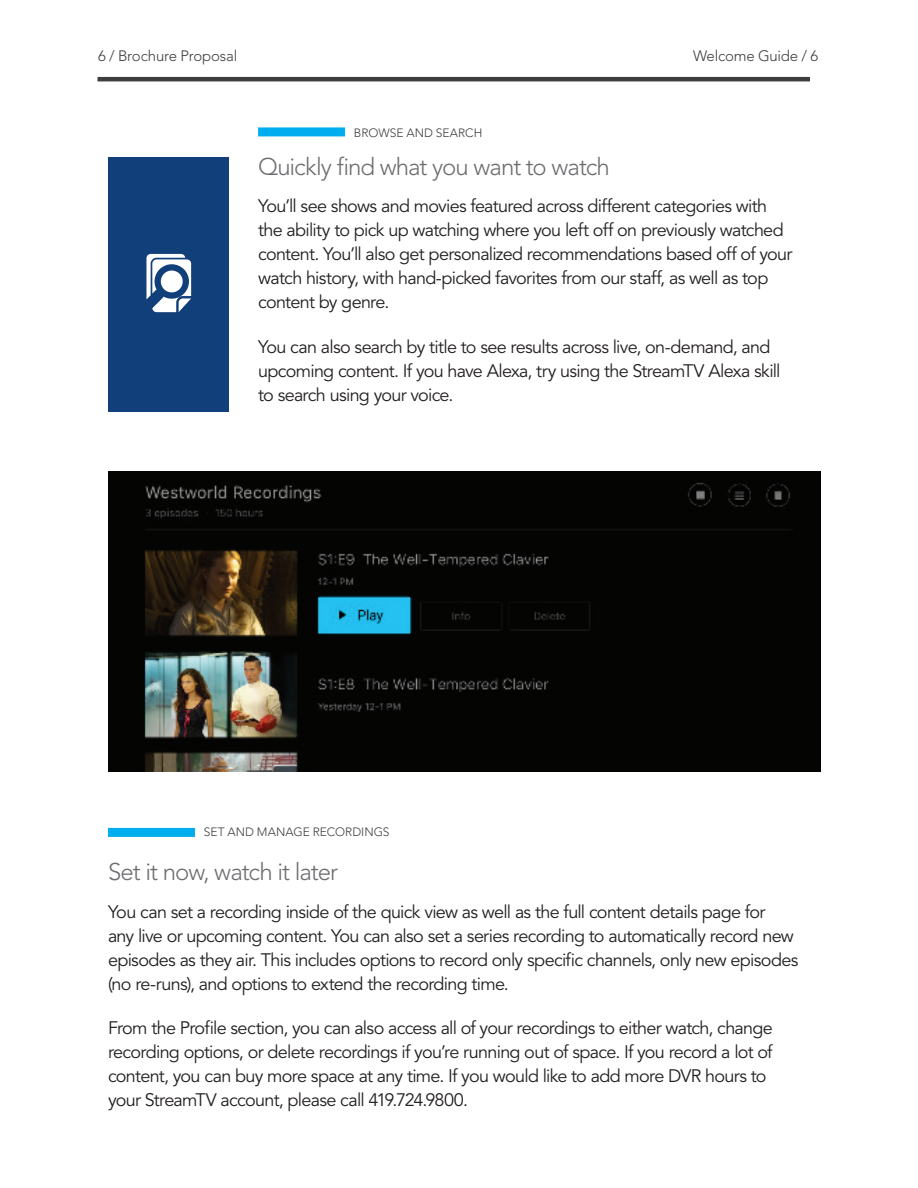
<style>
.page{position:relative;width:918px;height:1188px;background:#fff}
.page>*{position:absolute;margin:0;border:0;box-sizing:border-box;transform-origin:0 0}
.t1{font:300 24px "Avenir LT Std";letter-spacing:-.04em;color:#6c6d70}
.t2{font:18px/24px "Avenir LT Std";letter-spacing:-.04em;color:#231f20}
.t3{font:300 15px "Avenir LT Std";letter-spacing:-.015em;color:#3e3e3f}
.t4{font:300 12px "Avenir LT Std";color:#3e3e3f}
</style>
<div class="page">
<img style="left:108px;top:471px;width:712px;height:300px">
<div style="left:108px;top:157px;width:121px;height:254px;background:#103f7a"></div>
<svg style="left:146px;top:254px;width:45px;height:58px"></svg>
<div style="left:258px;top:127px;width:87px;height:9px;background:#00aeef"></div>
<div style="left:108px;top:828px;width:87px;height:9px;background:#00aeef"></div>
<hr style="left:98px;top:77px;width:712px;height:4px;background:#3e3e3f">
<p class="t3" style="left:98px;top:47px;width:141px">6 / Brochure Proposal</p>
<p class="t3" style="left:693px;top:47px;width:127px">Welcome Guide / 6</p>
<p class="t4" style="left:354px;top:125px;width:130px">BROWSE AND SEARCH</p>
<h1 class="t1" style="left:258px;top:152px;width:353px">Quickly find what you want to watch</h1>
<p class="t2" style="left:258px;top:195px;width:536px">You’ll see shows and movies featured across different categories with the ability to pick up watching where you left off on previously watched content. You’ll also get personalized recommendations based off of your watch history, with hand-picked favorites from our staff, as well as top content by genre.</p>
<p class="t2" style="left:258px;top:335px;width:524px">You can also search by title to see results across live, on-demand, and upcoming content. If you have Alexa, try using the StreamTV Alexa skill to search using your voice.</p>
<p class="t4" style="left:204px;top:825px;width:187px">SET AND MANAGE RECORDINGS</p>
<h1 class="t1" style="left:108px;top:858px;width:232px">Set it now, watch it later</h1>
<p class="t2" style="left:108px;top:900px;width:692px">You can set a recording inside of the quick view as well as the full content details page for<br>any live or upcoming content. You can also set a series recording to automatically record new episodes as they air. This includes options to record only specific channels, only new episodes (no re-runs), and options to extend the recording time.</p>
<p class="t2" style="left:108px;top:1016px;width:666px">From the Profile section, you can also access all of your recordings to either watch, change recording options, or delete recordings if you’re running out of space. If you record a lot of content, you can buy more space at any time. If you would like to add more DVR hours to your StreamTV account, please call 419.724.9800.</p>
</div>
